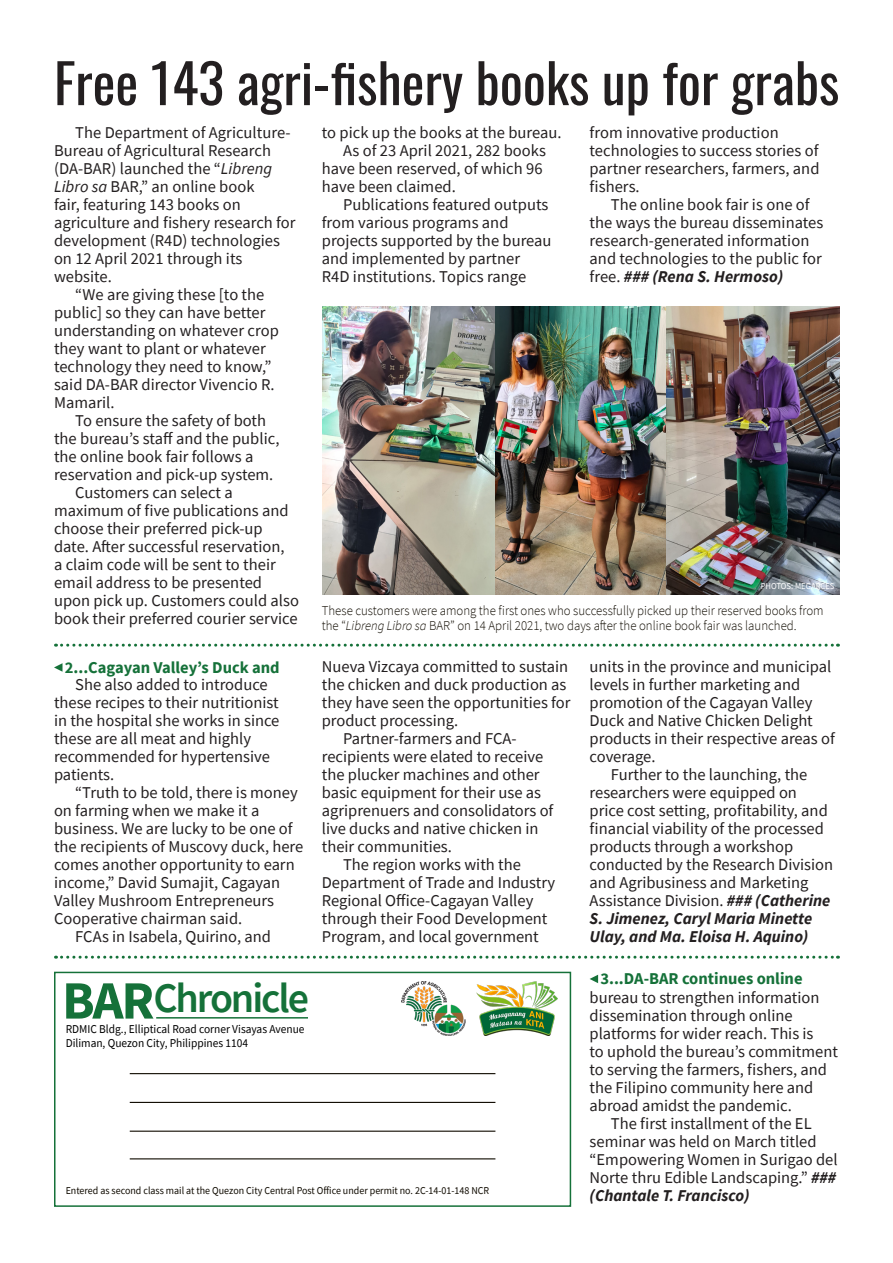
<style>
.page{position:relative;width:893px;height:1263px;background:#fff}
.page>*{position:absolute;margin:0;border:0;box-sizing:border-box;transform-origin:0 0}
.Headline{font:54.3px "Oswald";color:#231f20}
.Headline-2{font:700 54px "Source Sans Pro";color:#157139}
.Headline-3{font:600 42px "Source Sans Pro";letter-spacing:-.05em;color:#157139}
.t1{font:16.5px/18px "Source Sans Pro";color:#231f20}
.Headline-4{font:700 16.5px "Source Sans Pro";color:#157139}
.Captions{font:300 13.5px/15px "Source Sans Pro";color:#100b00;scale:.95 1}
.Captions-2{font:12px "Source Sans Pro";color:#000;scale:.95 1}
.Captions-3{font:10.5px "Source Sans Pro";color:#100b00;scale:.95 1}
.Captions-4{font:9px "Source Sans Pro";color:#fff;scale:.95 1}
.s1{font-style:italic}
.s2{font-weight:700;font-style:italic}
</style>
<div class="page">
<div style="left:54px;top:972px;width:517px;height:235px;border:2px solid #157139"></div>
<hr style="left:130px;top:1073px;width:365px;height:1px;background:#100b00">
<hr style="left:130px;top:1102px;width:365px;height:1px;background:#100b00">
<hr style="left:130px;top:1130px;width:365px;height:2px;background:#100b00">
<hr style="left:130px;top:1158px;width:365px;height:1px;background:#100b00">
<hr style="left:156px;top:1017px;width:152px;height:1px;background:#157139">
<img style="left:476px;top:982px;width:82px;height:54px">
<img style="left:401px;top:982px;width:64px;height:54px">
<img style="left:322px;top:306px;width:517px;height:288px">
<svg style="left:54px;top:663px;width:9px;height:9px"></svg>
<svg style="left:590px;top:975px;width:8px;height:8px"></svg>
<svg style="left:56px;top:644px;width:782px;height:3px"></svg>
<svg style="left:56px;top:956px;width:782px;height:3px"></svg>
<p class="Headline" style="left:54px;top:35px;width:787px">Free 143 agri-fishery books up for grabs</p>
<p class="t1" style="left:54px;top:124px;width:243px;text-indent:21px">The Department of Agriculture-<br>Bureau of Agricultural Research (DA-BAR) launched the “<span class="s1">Libreng<br>Libro sa</span> BAR,” an online book<br>fair, featuring 143 books on agriculture and fishery research for development (R4D) technologies on 12 April 2021 through its website.</p>
<p class="t1" style="left:54px;top:286px;width:226px;text-indent:21px">“We are giving these [to the public] so they can have better understanding on whatever crop they want to plant or whatever technology they need to know,” said DA-BAR director Vivencio R.<br>Mamaril.</p>
<p class="t1" style="left:54px;top:412px;width:227px;text-indent:21px">To ensure the safety of both the bureau’s staff and the public, the online book fair follows a reservation and pick-up system.</p>
<p class="t1" style="left:54px;top:484px;width:247px;text-indent:21px">Customers can select a maximum of five publications and choose their preferred pick-up date. After successful reservation,<br>a claim code will be sent to their email address to be presented upon pick up. Customers could also book their preferred courier service</p>
<p class="t1" style="left:590px;top:124px;width:231px">from innovative production technologies to success stories of partner researchers, farmers, and fishers.</p>
<p class="t1" style="left:590px;top:196px;width:235px;text-indent:21px">The online book fair is one of the ways the bureau disseminates research-generated information and technologies to the public for free. <span class="s2">### (Rena S. Hermoso)</span></p>
<p class="t1" style="left:322px;top:124px;width:241px">to pick up the books at the bureau.</p>
<p class="t1" style="left:322px;top:142px;width:226px;text-indent:21px">As of 23 April 2021, 282 books have been reserved, of which 96 have been claimed.</p>
<p class="t1" style="left:322px;top:196px;width:231px;text-indent:21px">Publications featured outputs from various programs and projects supported by the bureau and implemented by partner<br>R4D institutions. Topics range</p>
<p class="Captions-4" style="left:761px;top:580px;width:79px">PHOTOS: MEGARCES</p>
<p class="Captions" style="left:322px;top:603px;width:530px">These customers were among the first ones who successfully picked up their reserved books from the “<span class="s1">Libreng Libro sa</span> BAR” on 14 April 2021, two days after the online book fair was launched.</p>
<p class="Headline-4" style="left:65px;top:656px;width:216px">2...Cagayan Valley’s Duck and</p>
<p class="t1" style="left:54px;top:675px;width:227px;text-indent:21px">She also added to introduce these recipes to their nutritionist in the hospital she works in since these are all meat and highly recommended for hypertensive patients.</p>
<p class="t1" style="left:54px;top:783px;width:251px;text-indent:21px">“Truth to be told, there is money on farming when we make it a business. We are lucky to be one of the recipients of Muscovy duck, here comes another opportunity to earn income,” David Sumajit, Cagayan<br>Valley Mushroom Entrepreneurs<br>Cooperative chairman said.</p>
<p class="t1" style="left:75px;top:927px;width:197px">FCAs in Isabela, Quirino, and</p>
<p class="Headline-2" style="left:62px;top:964px;width:94px">BAR</p>
<p class="Headline-3" style="left:153px;top:970px;width:157px">Chronicle</p>
<p class="Captions-2" style="left:66px;top:1021px;width:253px">RDMIC Bldg., Elliptical Road corner Visayas Avenue</p>
<p class="Captions-2" style="left:66px;top:1035px;width:193px">Diliman, Quezon City, Philippines 1104</p>
<p class="t1" style="left:322px;top:657px;width:250px">Nueva Vizcaya committed to sustain the chicken and duck production as they have seen the opportunities for product processing.</p>
<p class="t1" style="left:322px;top:729px;width:233px;text-indent:21px">Partner-farmers and FCA&shy;recipients were elated to receive the plucker machines and other basic equipment for their use as agriprenuers and consolidators of live ducks and native chicken in their communities.</p>
<p class="t1" style="left:322px;top:855px;width:235px;text-indent:21px">The region works with the<br>Department of Trade and Industry<br>Regional Office-Cagayan Valley through their Food Development<br>Program, and local government</p>
<p class="Captions-3" style="left:66px;top:1184px;width:447px">Entered as second class mail at the Quezon City Central Post Office under permit no. 2C-14-01-148 NCR</p>
<p class="t1" style="left:590px;top:657px;width:247px">units in the province and municipal levels in further marketing and promotion of the Cagayan Valley<br>Duck and Native Chicken Delight products in their respective areas of coverage.</p>
<p class="t1" style="left:590px;top:765px;width:245px;text-indent:21px">Further to the launching, the researchers were equipped on price cost setting, profitability, and financial viability of the processed products through a workshop conducted by the Research Division and Agribusiness and Marketing Assistance Division. <span class="s2">### (Catherine S. Jimenez, Caryl Maria Minette Ulay, and Ma. Eloisa H. Aquino)</span></p>
<p class="Headline-4" style="left:600px;top:967px;width:204px">3...DA-BAR continues online</p>
<p class="t1" style="left:590px;top:988px;width:250px">bureau to strengthen information dissemination through online platforms for wider reach. This is<br>to uphold the bureau’s commitment to serving the farmers, fishers, and the Filipino community here and abroad amidst the pandemic.</p>
<p class="t1" style="left:590px;top:1114px;width:250px;text-indent:21px">The first installment of the EL seminar was held on March titled “Empowering Women in Surigao del<br>Norte thru Edible Landscaping.” <span class="s2">### (Chantale T. Francisco)</span></p>
</div>
